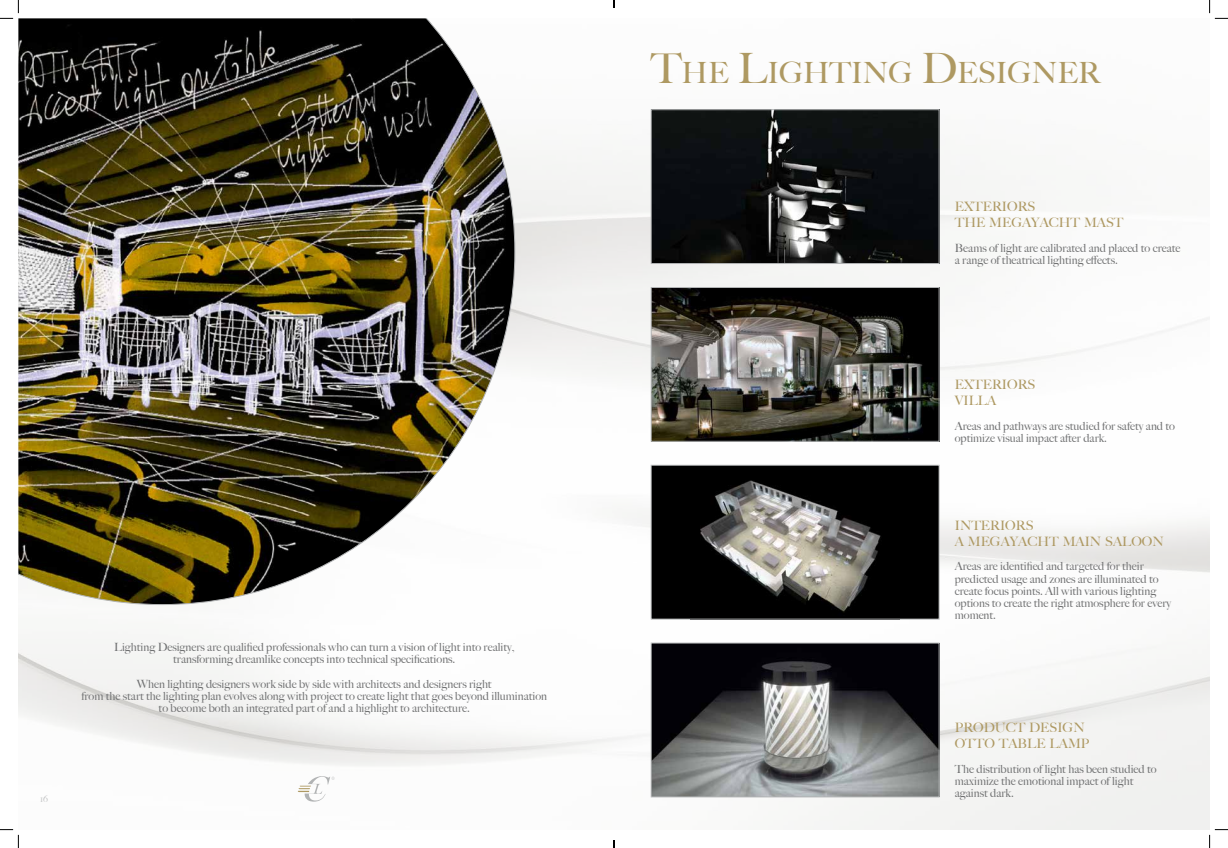
<style>
.page{position:relative;width:1228px;height:848px;background:#fff}
.page>*{position:absolute;margin:0;border:0;box-sizing:border-box;transform-origin:0 0}
.t1{font:500 29.31px "Big Caslon";color:#ae9962}
.t2{font:500 12.95px/16.3px "Big Caslon";color:#ae9962}
.t3{font:500 11.38px/12.2px "Big Caslon";color:#707172}
.t4{font:500 9.62px "Big Caslon";color:#c6c7c8}
.s1{font-size:41.82px}
</style>
<div class="page">
<img style="left:18px;top:109px;width:1191px;height:720px">
<img style="left:652px;top:645px;width:285px;height:150px">
<div style="left:650px;top:643px;width:289px;height:154px;border:1px solid #b1b3b4"></div>
<img style="left:652px;top:111px;width:285px;height:151px">
<div style="left:650px;top:109px;width:289px;height:155px;border:1px solid #b1b3b4"></div>
<div style="left:651px;top:465px;width:288px;height:154px;background:#000"></div>
<img style="left:700px;top:480px;width:181px;height:132px">
<div style="left:651px;top:465px;width:288px;height:154px;border:1px solid #b1b3b4"></div>
<img style="left:652px;top:289px;width:285px;height:151px">
<div style="left:650px;top:287px;width:289px;height:155px;border:1px solid #b1b3b4"></div>
<img style="left:18px;top:18px;width:497px;height:587px">
<svg style="left:298px;top:776px;width:36px;height:25px"></svg>
<svg style="left:0;top:0;width:19px;height:19px"></svg>
<svg style="left:0;top:829px;width:19px;height:19px"></svg>
<svg style="left:1209px;top:0;width:18px;height:19px"></svg>
<svg style="left:1208px;top:829px;width:19px;height:19px"></svg>
<svg style="left:613px;top:0;width:2px;height:8px"></svg>
<svg style="left:613px;top:840px;width:2px;height:8px"></svg>
<p class="t4" style="left:40px;top:790px;width:9px">16</p>
<p class="t3" style="left:114px;top:640px;width:402px;text-align:center">Lighting Designers are qualified professionals who can turn a vision of light into reality, transforming dreamlike concepts into technical specifications.</p>
<p class="t3" style="left:81px;top:677px;width:467px;text-align:center">When lighting designers work side by side with architects and designers right<br>from the start the lighting plan evolves along with project to create light that goes beyond illumination to become both an integrated part of and a highlight to architecture.</p>
<h1 class="t1" style="left:650px;top:48px;width:451px"><span class="s1">T</span>HE <span class="s1">L</span>IGHTING <span class="s1">D</span>ESIGNER</h1>
<p class="t2" style="left:954px;top:198px;width:170px">EXTERIORS<br>THE MEGAYACHT MAST</p>
<p class="t3" style="left:954px;top:241px;width:227px">Beams of light are calibrated and placed to create a range of theatrical lighting effects.</p>
<p class="t2" style="left:954px;top:375px;width:82px">EXTERIORS<br>VILLA</p>
<p class="t3" style="left:954px;top:419px;width:222px">Areas and pathways are studied for safety and to optimize visual impact after dark.</p>
<p class="t2" style="left:954px;top:516px;width:210px">INTERIORS<br>A MEGAYACHT MAIN SALOON</p>
<p class="t3" style="left:954px;top:560px;width:218px">Areas are identified and targeted for their predicted usage and zones are illuminated to create focus points. All with various lighting options to create the right atmosphere for every moment.</p>
<p class="t2" style="left:954px;top:719px;width:136px">PRODUCT DESIGN<br>OTTO TABLE LAMP</p>
<p class="t3" style="left:954px;top:762px;width:203px">The distribution of light has been studied to maximize the emotional impact of light against dark.</p>
</div>
